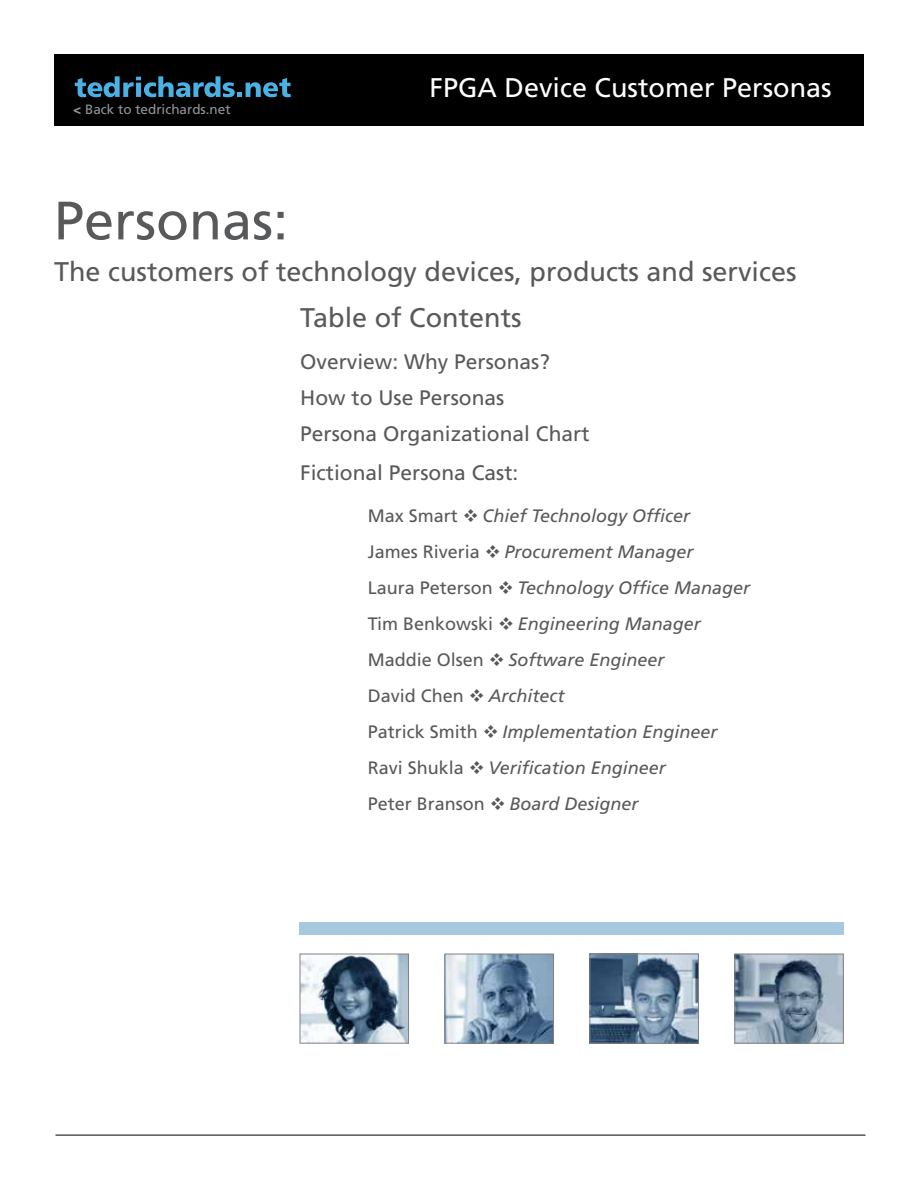
<style>
.page{position:relative;width:918px;height:1188px;background:#fff}
.page>*{position:absolute;margin:0;border:0;box-sizing:border-box;transform-origin:0 0}
.t1{font:54px "Frutiger";color:#58595b}
.t2{font:27px/46.3px "Frutiger";color:#58595b}
.t3{font:27px "Frutiger";color:#fff}
.t4{font:21px/36px "Frutiger";color:#58595b}
.t5{font:italic 18px/36px "Frutiger";color:#58595b}
.t6{font:13.5px "Frutiger";color:#939598}
.s1{font-weight:900}
.s2{font-style:normal}
</style>
<div class="page">
<hr style="left:56px;top:1135px;width:810px;height:1px;background:#000">
<div style="left:54px;top:54px;width:810px;height:71px;background:#000"></div>
<svg style="left:75px;top:76px;width:216px;height:21px"></svg>
<img style="left:302px;top:956px;width:105px;height:86px">
<div style="left:300px;top:954px;width:109px;height:90px;border:1px solid #808285"></div>
<img style="left:447px;top:956px;width:105px;height:86px">
<div style="left:445px;top:954px;width:109px;height:90px;border:1px solid #808285"></div>
<img style="left:736px;top:956px;width:106px;height:86px">
<div style="left:734px;top:954px;width:110px;height:90px;border:1px solid #808285"></div>
<img style="left:592px;top:956px;width:105px;height:86px">
<div style="left:590px;top:954px;width:109px;height:90px;border:1px solid #808285"></div>
<div style="left:300px;top:922px;width:544px;height:13px;background:#a6c9df"></div>
<p class="t6" style="left:73px;top:101px;width:159px"><span class="s1">&lt;</span> Back to tedrichards.net</p>
<h2 class="t3" style="left:430px;top:71px;width:404px">FPGA Device Customer Personas</h2>
<h1 class="t1" style="left:54px;top:189px;width:236px">Personas:</h1>
<h2 class="t2" style="left:300px;top:248px;width:498px;text-indent:-246px">The customers of technology devices, products and services<br>Table of Contents</h2>
<p class="t4" style="left:300px;top:344px;width:291px">Overview: Why Personas?<br>How to Use Personas<br>Persona Organizational Chart</p>
<p class="t4" style="left:300px;top:455px;width:220px">Fictional Persona Cast:</p>
<p class="t5" style="left:368px;top:498px;width:384px"><span class="s2">Max Smart</span> ❖ Chief Technology Officer<br><span class="s2">James Riveria</span> ❖ Procurement Manager<br><span class="s2">Laura Peterson</span> ❖ Technology Office Manager <span class="s2">Tim Benkowski</span> ❖ Engineering Manager <span class="s2">Maddie Olsen</span> ❖ Software Engineer<br><span class="s2">David Chen</span> ❖ Architect<br><span class="s2">Patrick Smith</span> ❖ Implementation Engineer <span class="s2">Ravi Shukla</span> ❖ Verification Engineer<br><span class="s2">Peter Branson</span> ❖ Board Designer</p>
</div>
